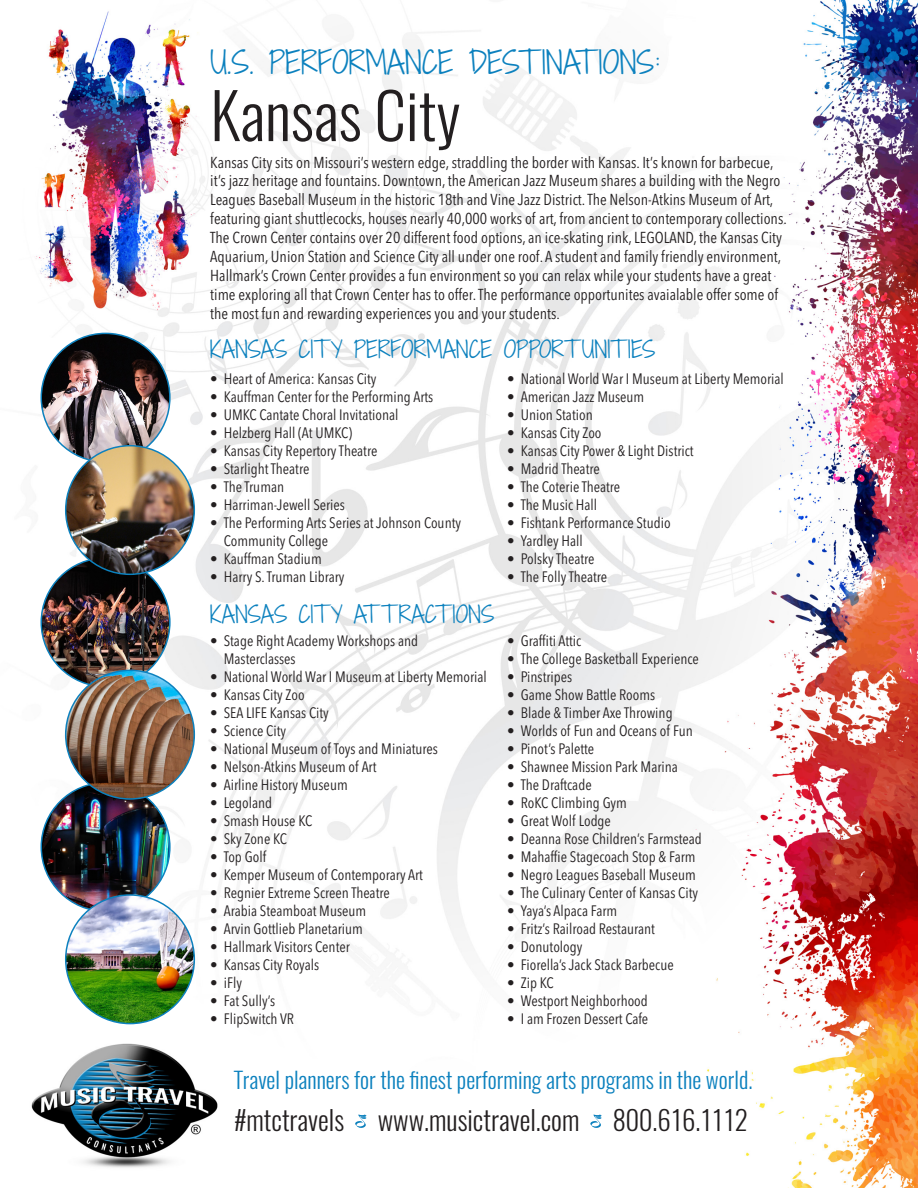
<style>
.page{position:relative;width:918px;height:1188px;background:#fff}
.page>*{position:absolute;margin:0;border:0;box-sizing:border-box;transform-origin:0 0}
.Head_1{font:300 63px "Oswald";color:#231f20}
.Head_1-2{font:300 30px "Shadows Into";color:#0c81be}
.t1{font:300 27px "Oswald";color:#231f20}
.Head_1-3{font:300 22.5px "Oswald";color:#0c81be}
.Head_1-4{font:300 22.5px "Shadows Into";color:#0c81be}
.Body_Copy{font:condensed 15.75px/18.9px "Avenir Next LT Pro";color:#231f20}
.t2{font:condensed 15px/18px "Avenir Next LT Pro";color:#231f20}
</style>
<div class="page">
<img style="left:31px;top:0;width:887px;height:1188px">
<svg style="left:355px;top:1114px;width:12px;height:14px"></svg>
<svg style="left:590px;top:1114px;width:12px;height:14px"></svg>
<img style="left:41px;top:783px;width:129px;height:128px;border-radius:64px">
<img style="left:41px;top:333px;width:129px;height:129px;border-radius:64px">
<img style="left:41px;top:558px;width:129px;height:129px;border-radius:64px">
<img style="left:66px;top:446px;width:128px;height:128px;border-radius:64px">
<img style="left:66px;top:895px;width:128px;height:129px;border-radius:64px">
<img style="left:66px;top:670px;width:128px;height:129px;border-radius:64px">
<p class="Head_1-2" style="left:210px;top:40px;width:451px">U.S. PERFORMANCE DESTINATIONS:</p>
<p class="Head_1" style="left:210px;top:74px;width:252px">Kansas City</p>
<p class="Body_Copy" style="left:210px;top:153px;width:578px">Kansas City sits on Missouri’s western edge, straddling the border with Kansas. It’s known for barbecue, it’s jazz heritage and fountains. Downtown, the American Jazz Museum shares a building with the Negro Leagues Baseball Museum in the historic 18th and Vine Jazz District. The Nelson-Atkins Museum of Art, featuring giant shuttlecocks, houses nearly 40,000 works of art, from ancient to contemporary collections.<br>The Crown Center contains over 20 different food options, an ice-skating rink, LEGOLAND, the Kansas City Aquarium, Union Station and Science City all under one roof. A student and family friendly environment, Hallmark’s Crown Center provides a fun environment so you can relax while your students have a great time exploring all that Crown Center has to offer. The performance opportunites avaialable offer some of the most fun and rewarding experiences you and your students.</p>
<p class="Head_1-4" style="left:210px;top:333px;width:447px">KANSAS CITY PERFORMANCE OPPORT UNITIES</p>
<p class="t2" style="left:210px;top:369px;width:168px">• Heart of America: Kansas City</p>
<p class="t2" style="left:210px;top:387px;width:225px">• Kauffman Center for the Performing Arts</p>
<p class="t2" style="left:210px;top:405px;width:190px">• UMKC Cantate Choral Invitational</p>
<p class="t2" style="left:210px;top:423px;width:143px">• Helzberg Hall (At UMKC)</p>
<p class="t2" style="left:210px;top:441px;width:169px">• Kansas City Repertory Theatre</p>
<p class="t2" style="left:210px;top:459px;width:101px">• Starlight Theatre</p>
<p class="t2" style="left:210px;top:477px;width:75px">• The Truman</p>
<p class="t2" style="left:210px;top:495px;width:136px">• Harriman-Jewell Series</p>
<p class="t2" style="left:224px;top:513px;width:239px;text-indent:-14px">• The Performing Arts Series at Johnson County<br>Community College</p>
<p class="t2" style="left:210px;top:549px;width:113px">• Kauffman Stadium</p>
<p class="t2" style="left:210px;top:567px;width:136px">• Harry S. Truman Library</p>
<p class="Head_1-4" style="left:210px;top:598px;width:286px">KANSAS CITY AT T RACTIONS</p>
<p class="t2" style="left:224px;top:632px;width:196px;text-indent:-14px">• Stage Right Academy Workshops and<br>Masterclasses</p>
<p class="t2" style="left:210px;top:668px;width:278px">• National World War I Museum at Liberty Memorial</p>
<p class="t2" style="left:210px;top:686px;width:96px">• Kansas City Zoo</p>
<p class="t2" style="left:210px;top:704px;width:120px">• SEA LIFE Kansas City</p>
<p class="t2" style="left:210px;top:722px;width:77px">• Science City</p>
<p class="t2" style="left:210px;top:740px;width:229px">• National Museum of Toys and Miniatures</p>
<p class="t2" style="left:210px;top:758px;width:168px">• Nelson-Atkins Museum of Art</p>
<p class="t2" style="left:210px;top:776px;width:139px">• Airline History Museum</p>
<p class="t2" style="left:210px;top:794px;width:64px">• Legoland</p>
<p class="t2" style="left:210px;top:812px;width:104px">• Smash House KC</p>
<p class="t2" style="left:210px;top:830px;width:78px">• Sky Zone KC</p>
<p class="t2" style="left:210px;top:848px;width:57px">• Top Golf</p>
<p class="t2" style="left:210px;top:866px;width:214px">• Kemper Museum of Contemporary Art</p>
<p class="t2" style="left:210px;top:884px;width:181px">• Regnier Extreme Screen Theatre</p>
<p class="t2" style="left:210px;top:902px;width:157px">• Arabia Steamboat Museum</p>
<p class="t2" style="left:210px;top:920px;width:154px">• Arvin Gottlieb Planetarium</p>
<p class="t2" style="left:210px;top:938px;width:141px">• Hallmark Visitors Center</p>
<p class="t2" style="left:210px;top:956px;width:111px">• Kansas City Royals</p>
<p class="t2" style="left:210px;top:974px;width:33px">• iFly</p>
<p class="t2" style="left:210px;top:992px;width:66px">• Fat Sully’s</p>
<p class="t2" style="left:210px;top:1010px;width:85px">• FlipSwitch VR</p>
<p class="t2" style="left:507px;top:369px;width:278px">• National World War I Museum at Liberty Memorial</p>
<p class="t2" style="left:507px;top:387px;width:139px">• American Jazz Museum</p>
<p class="t2" style="left:507px;top:405px;width:87px">• Union Station</p>
<p class="t2" style="left:507px;top:423px;width:96px">• Kansas City Zoo</p>
<p class="t2" style="left:507px;top:441px;width:188px">• Kansas City Power &amp; Light District</p>
<p class="t2" style="left:507px;top:459px;width:94px">• Madrid Theatre</p>
<p class="t2" style="left:507px;top:477px;width:115px">• The Coterie Theatre</p>
<p class="t2" style="left:507px;top:495px;width:91px">• The Music Hall</p>
<p class="t2" style="left:507px;top:513px;width:165px">• Fishtank Performance Studio</p>
<p class="t2" style="left:507px;top:531px;width:77px">• Yardley Hall</p>
<p class="t2" style="left:507px;top:549px;width:89px">• Polsky Theatre</p>
<p class="t2" style="left:507px;top:567px;width:101px">• The Folly Theatre</p>
<p class="t2" style="left:507px;top:632px;width:76px">• Graffiti Attic</p>
<p class="t2" style="left:507px;top:650px;width:193px">• The College Basketball Experience</p>
<p class="t2" style="left:507px;top:668px;width:67px">• Pinstripes</p>
<p class="t2" style="left:507px;top:686px;width:150px">• Game Show Battle Rooms</p>
<p class="t2" style="left:507px;top:704px;width:167px">• Blade &amp; Timber Axe Throwing</p>
<p class="t2" style="left:507px;top:722px;width:187px">• Worlds of Fun and Oceans of Fun</p>
<p class="t2" style="left:507px;top:740px;width:88px">• Pinot’s Palette</p>
<p class="t2" style="left:507px;top:758px;width:172px">• Shawnee Mission Park Marina</p>
<p class="t2" style="left:507px;top:776px;width:86px">• The Draftcade</p>
<p class="t2" style="left:507px;top:794px;width:121px">• RoKC Climbing Gym</p>
<p class="t2" style="left:507px;top:812px;width:105px">• Great Wolf Lodge</p>
<p class="t2" style="left:507px;top:830px;width:196px">• Deanna Rose Children’s Farmstead</p>
<p class="t2" style="left:507px;top:848px;width:190px">• Mahaffie Stagecoach Stop &amp; Farm</p>
<p class="t2" style="left:507px;top:866px;width:190px">• Negro Leagues Baseball Museum</p>
<p class="t2" style="left:507px;top:884px;width:192px">• The Culinary Center of Kansas City</p>
<p class="t2" style="left:507px;top:902px;width:112px">• Yaya’s Alpaca Farm</p>
<p class="t2" style="left:507px;top:920px;width:149px">• Fritz’s Railroad Restaurant</p>
<p class="t2" style="left:507px;top:938px;width:77px">• Donutology</p>
<p class="t2" style="left:507px;top:956px;width:168px">• Fiorella’s Jack Stack Barbecue</p>
<p class="t2" style="left:507px;top:974px;width:48px">• Zip KC</p>
<p class="t2" style="left:507px;top:992px;width:142px">• Westport Neighborhood</p>
<p class="t2" style="left:507px;top:1010px;width:143px">• I am Frozen Dessert Cafe</p>
<p class="Head_1-3" style="left:234px;top:1065px;width:520px">Travel planners for the finest performing arts programs in the world.</p>
<p class="t1" style="left:234px;top:1102px;width:516px">#mtctravels www.musictravel.com 800.616.1112</p>
</div>
